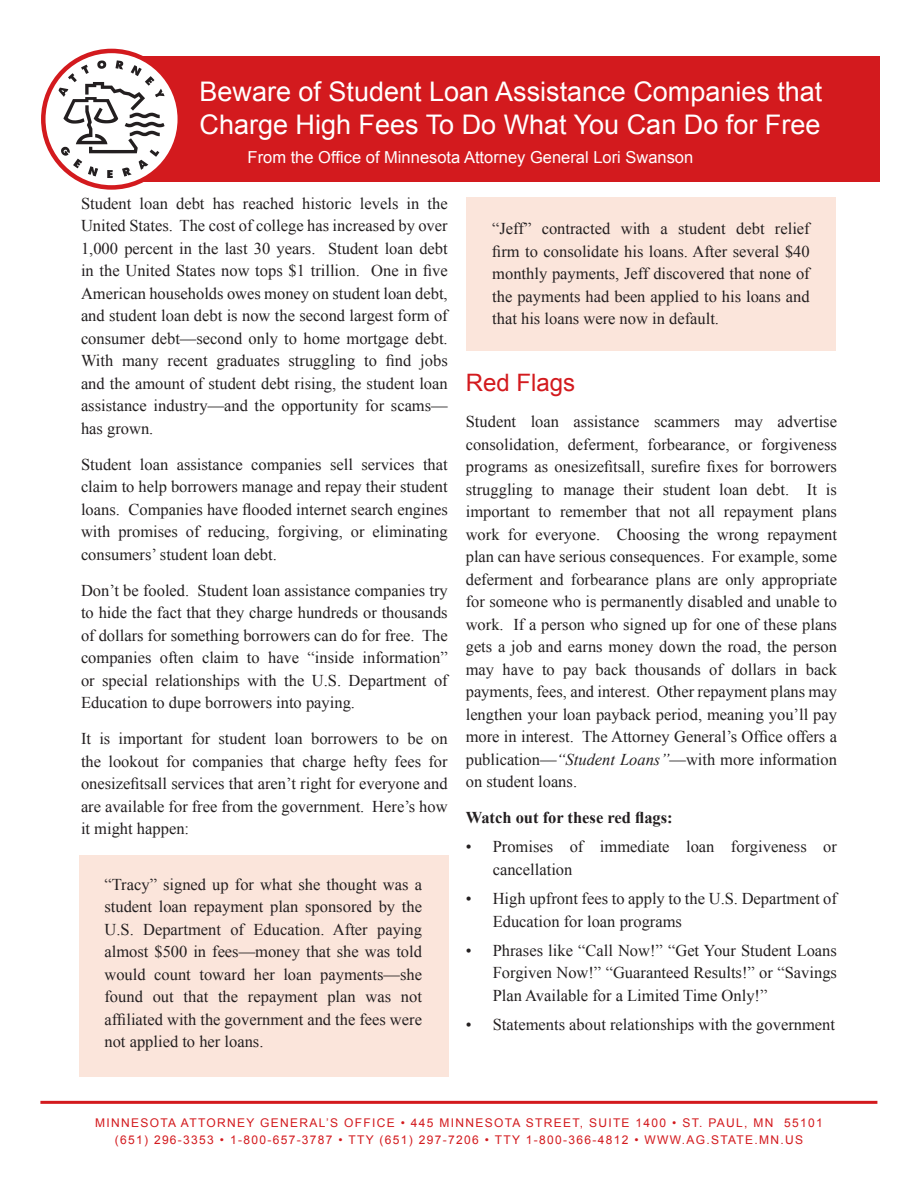
<style>
.page{position:relative;width:918px;height:1188px;background:#fff}
.page>*{position:absolute;margin:0;border:0;box-sizing:border-box;transform-origin:0 0}
.h1{font:27px/33px "Arial";color:#fff}
.h3{font:24px "Arial";color:#d31a1e}
.p{font:16.5px/22.5px "Times New Roman";color:#231f20;text-align:justify}
.p_1{font:16.5px/22.5px "Times New Roman";color:#231f20;text-align:justify}
.li{font:16.5px/22.5px "Times New Roman";color:#231f20}
.t1{font:16.5px "Arial";color:#fff}
.p-2{font:700 16.5px "Times New Roman";color:#231f20}
.t2{font:12px/16.5px "Arial";letter-spacing:.11em;color:#d31a1e;text-align:center}
.s1{font-style:italic}
</style>
<div class="page">
<hr style="left:40px;top:1101px;width:837px;height:3px;background:#d31a1e">
<div style="left:80px;top:855px;width:369px;height:222px;background:#fbe5db"></div>
<div style="left:466px;top:197px;width:370px;height:153px;background:#fbe5db"></div>
<div style="left:112px;top:57px;width:768px;height:125px;background:#d31a1e"></div>
<svg style="left:43px;top:51px;width:137px;height:136px"></svg>
<svg style="left:58px;top:60px;width:107px;height:118px"></svg>
<div style="left:41px;top:49px;width:141px;height:141px;border:4px solid #d31a1e;border-radius:50%"></div>
<p class="h1" style="left:200px;top:75px;width:624px">Beware of Student Loan Assistance Companies that<br>Charge High Fees To Do What You Can Do for Free</p>
<p class="t1" style="left:248px;top:146px;width:447px">From the Office of Minnesota Attorney General Lori Swanson</p>
<p class="p_1" style="left:81px;top:192px;width:368px">Student loan debt has reached historic levels in the United States. The cost of college has increased by over 1,000 percent in the last 30 years. Student loan debt in the United States now tops $1 trillion. One in five American households owes money on student loan debt, and student loan debt is now the second largest form of consumer debt—second only to home mortgage debt.<br>With many recent graduates struggling to find jobs and the amount of student debt rising, the student loan assistance industry—and the opportunity for scams— has grown.</p>
<p class="p" style="left:81px;top:453px;width:368px">Student loan assistance companies sell services that claim to help borrowers manage and repay their student loans. Companies have flooded internet search engines with promises of reducing, forgiving, or eliminating consumers’ student loan debt.</p>
<p class="p" style="left:81px;top:579px;width:368px">Don’t be fooled. Student loan assistance companies try to hide the fact that they charge hundreds or thousands of dollars for something borrowers can do for free. The companies often claim to have “inside information” or special relationships with the U.S. Department of Education to dupe borrowers into paying.</p>
<p class="p" style="left:81px;top:727px;width:368px">It is important for student loan borrowers to be on the lookout for companies that charge hefty fees for onesizefitsall services that aren’t right for everyone and are available for free from the government. Here’s how it might happen:</p>
<p class="p" style="left:104px;top:873px;width:319px">“Tracy” signed up for what she thought was a student loan repayment plan sponsored by the U.S. Department of Education. After paying almost $500 in fees—money that she was told would count toward her loan payments—she found out that the repayment plan was not affiliated with the government and the fees were not applied to her loans.</p>
<p class="p" style="left:492px;top:217px;width:319px">“Jeff” contracted with a student debt relief firm to consolidate his loans. After several $40 monthly payments, Jeff discovered that none of the payments had been applied to his loans and that his loans were now in default.</p>
<p class="h3" style="left:466px;top:367px;width:111px">Red Flags</p>
<p class="p" style="left:466px;top:410px;width:373px">Student loan assistance scammers may advertise consolidation, deferment, forbearance, or forgiveness programs as onesizefitsall, surefire fixes for borrowers struggling to manage their student loan debt. It is important to remember that not all repayment plans work for everyone. Choosing the wrong repayment plan can have serious consequences. For example, some deferment and forbearance plans are only appropriate for someone who is permanently disabled and unable to work. If a person who signed up for one of these plans gets a job and earns money down the road, the person may have to pay back thousands of dollars in back payments, fees, and interest. Other repayment plans may lengthen your loan payback period, meaning you’ll pay more in interest. The Attorney General’s Office offers a publication—<span class="s1">“Student Loans”</span>—with more information on student loans.</p>
<p class="p-2" style="left:466px;top:806px;width:209px">Watch out for these red flags:</p>
<p class="li" style="left:493px;top:835px;width:346px;text-indent:-27px">• Promises of immediate loan forgiveness or cancellation</p>
<p class="li" style="left:493px;top:887px;width:346px;text-indent:-27px">• High upfront fees to apply to the U.S. Department of<br>Education for loan programs</p>
<p class="li" style="left:493px;top:939px;width:346px;text-align:justify;text-indent:-27px">• Phrases like “Call Now!” “Get Your Student Loans Forgiven Now!” “Guaranteed Results!” or “Savings Plan Available for a Limited Time Only!”</p>
<p class="li" style="left:466px;top:1013px;width:371px">• Statements about relationships with the government</p>
<p class="t2" style="left:95px;top:1115px;width:729px">MINNESOTA ATTORNEY GENERAL’S OFFICE • 445 MINNESOTA STREET, SUITE 1400 • ST. PAUL, MN 55101 (651) 296-3353 • 1-800-657-3787 • TTY (651) 297-7206 • TTY 1-800-366-4812 • WWW.AG.STATE.MN.US</p>
</div>
